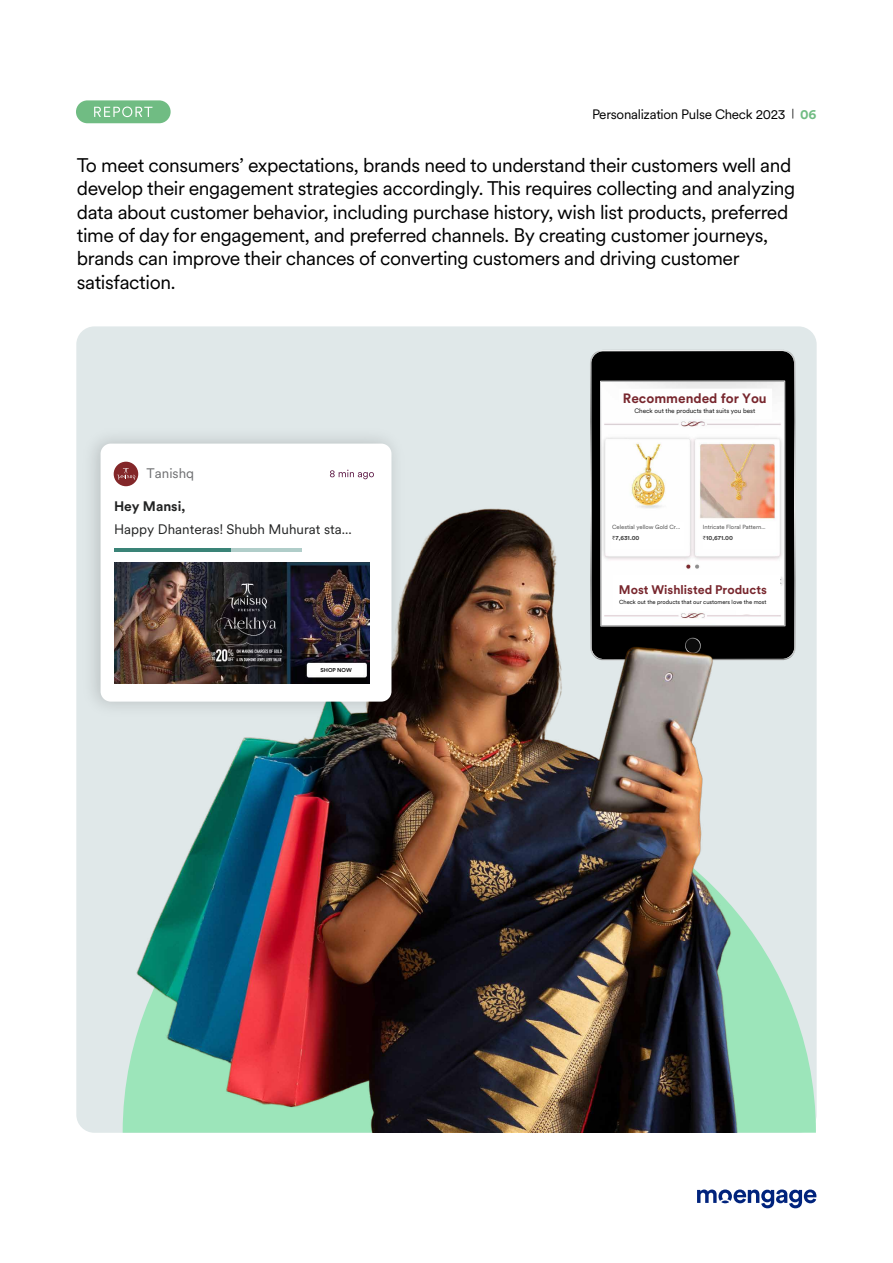
<style>
.page{position:relative;width:893px;height:1263px;background:#fff}
.page>*{position:absolute;margin:0;border:0;box-sizing:border-box;transform-origin:0 0}
.t1{font:19.5px/23.4px "Circular XX";letter-spacing:-.02em;color:#000}
.t2{font:13.65px "Circular XX";color:#222323}
.t3{font:700 13.65px "Circular XX";color:#222323}
.t4{font:13.65px "Circular XX";color:#6d6e70}
.t5{font:13.5px "Circular XX";letter-spacing:-.02em;color:#000}
.t6{font:700 13.5px "Circular XX";color:#78272e}
.t7{font:700 12.3px "Circular XX";color:#78272e}
.t8{font:6.45px "Circular XX";color:#090909}
.t9{font:700 6.15px "Circular XX";color:#3b3b3b}
.t10{font:5.85px "Circular XX";color:#4b4b4b}
.t11{font:5.85px "Circular XX";color:#020202}
.t12{font:500 5.55px "Circular XX";color:#000}
.s1{font-size:10.5px}
.s2{font-weight:700;color:#70bc83}
.s3{font-family:"Myriad Pro";font-weight:400}
</style>
<div class="page">
<svg style="left:697px;top:1189px;width:119px;height:19px"></svg>
<div style="left:76px;top:100px;width:95px;height:23px;background:#70bc83;border-radius:11px"></div>
<svg style="left:94px;top:107px;width:58px;height:10px"></svg>
<div style="left:76px;top:326px;width:741px;height:807px;background:#e0e8e9;border-radius:18px"></div>
<svg style="left:123px;top:927px;width:693px;height:206px;fill:#9ce5ba"></svg>
<svg style="left:590px;top:350px;width:206px;height:309px;background:#a19994"></svg>
<div style="left:619px;top:389px;width:153px;height:30px;background:#fefefe"></div>
<div style="left:702px;top:521px;width:74px;height:28px;background:#fff"></div>
<div style="left:612px;top:575px;width:169px;height:36px;background:#fff"></div>
<div style="left:736px;top:608px;width:24px;height:7px;background:#fff"></div>
<img style="left:128px;top:503px;width:620px;height:630px">
<img style="left:92px;top:437px;width:319px;height:287px">
<div style="left:101px;top:444px;width:290px;height:258px;background:#fff;border-radius:10px"></div>
<svg style="left:330px;top:470px;width:44px;height:9px"></svg>
<img style="left:115px;top:563px;width:254px;height:120px">
<div style="left:309px;top:664px;width:55px;height:11px;background:#fff;border-radius:2px"></div>
<div style="left:114px;top:462px;width:24px;height:24px;background:#832729;border-radius:50%"></div>
<svg style="left:117px;top:464px;width:18px;height:16px"></svg>
<hr style="left:114px;top:548px;width:188px;height:3px;background:#b0cdc9">
<hr style="left:114px;top:548px;width:117px;height:3px;background:#3a8377">
<p class="t5" style="left:592px;top:105px;width:226px">Personalization Pulse Check 2023 <span class="s1">|</span> <span class="s2">06</span></p>
<p class="t1" style="left:77px;top:152px;width:720px">To meet consumers’ expectations, brands need to understand their customers well and develop their engagement strategies accordingly. This requires collecting and analyzing data about customer behavior, including purchase history, wish list products, preferred time of day for engagement, and preferred channels. By creating customer journeys, brands can improve their chances of converting customers and driving customer satisfaction.</p>
<p class="t4" style="left:147px;top:464px;width:49px">Tanishq</p>
<p class="t3" style="left:114px;top:497px;width:73px">Hey Mansi,</p>
<p class="t2" style="left:114px;top:520px;width:239px">Happy Dhanteras! Shubh Muhurat sta...</p>
<p class="t12" style="left:320px;top:666px;width:33px">SHOP NOW</p>
<p class="t6" style="left:623px;top:389px;width:145px">Recommended for You</p>
<p class="t8" style="left:634px;top:406px;width:122px">Check out the products that suits you best</p>
<p class="t10" style="left:612px;top:523px;width:70px">Celestial yellow Gold Cr...</p>
<p class="t10" style="left:703px;top:523px;width:64px">Intricate Floral Pattern...</p>
<p class="t9" style="left:612px;top:533px;width:29px"><span class="s3">₹</span>7,631.00</p>
<p class="t9" style="left:703px;top:533px;width:31px"><span class="s3">₹</span>10,671.00</p>
<p class="t7" style="left:619px;top:581px;width:149px">Most Wishlisted Products</p>
<p class="t11" style="left:619px;top:598px;width:149px">Check out the products that our customers love the most</p>
</div>
